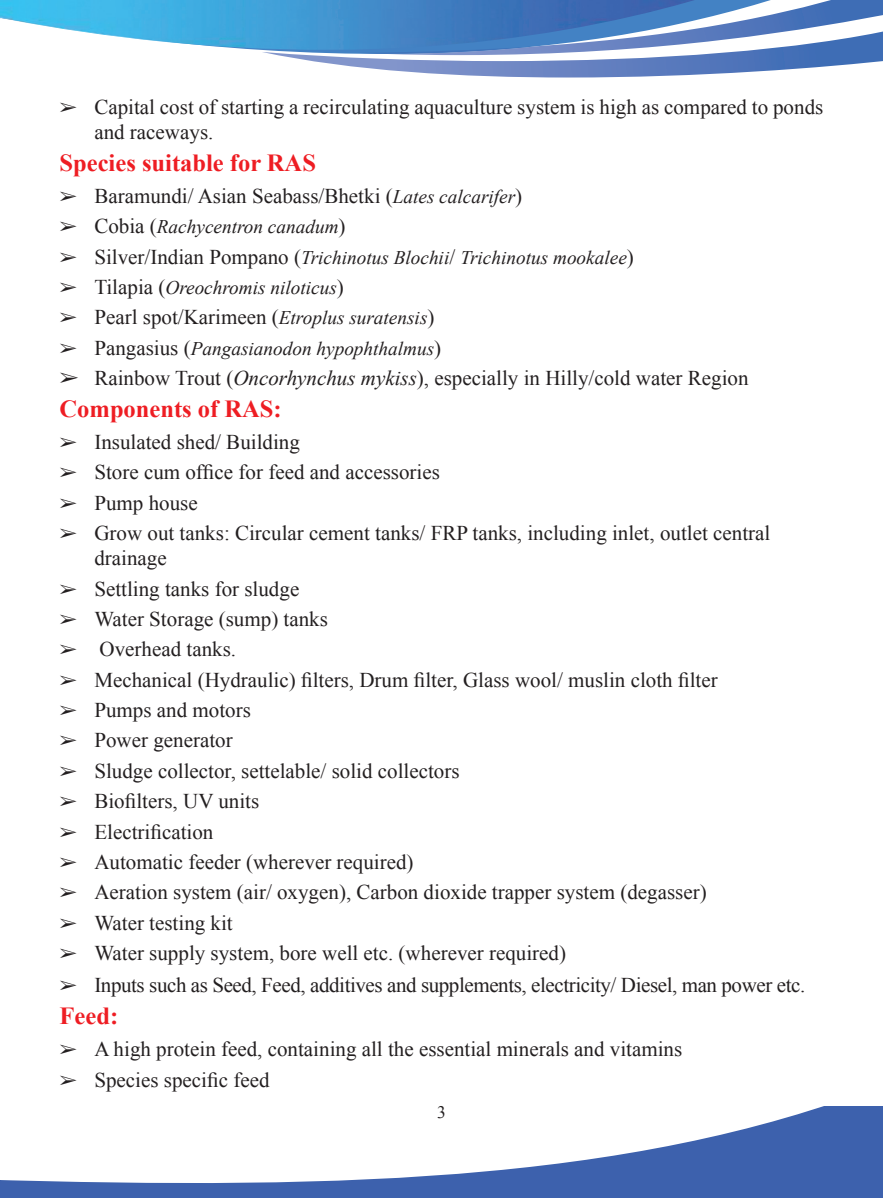
<style>
.page{position:relative;width:883px;height:1198px;background:#fff}
.page>*{position:absolute;margin:0;border:0;box-sizing:border-box;transform-origin:0 0}
.sub{font:700 24.5px "Times New Roman";color:#ee1d23}
.List_Paragraph{font:21px/25.4px "Times New Roman";color:#231f20}
.List_Paragraph-2{font:21px "Times New Roman";letter-spacing:-.02em;color:#231f20}
.List_Paragraph-3{font:italic 19.25px "Times New Roman";color:#231f20}
.t1{font:17.5px "Times New Roman";color:#231f20}
.s1{font-style:italic;font-size:19.25px}
.s2{font-style:normal;font-size:21px}
.s3{font-style:italic}
</style>
<div class="page">
<svg style="left:1px;top:1106px;width:881px;height:91px"></svg>
<svg style="left:1px;top:0;width:614px;height:78px"></svg>
<img style="left:1px;top:18px;width:190px;height:26px">
<svg style="left:261px;top:0;width:621px;height:77px"></svg>
<svg style="left:0;top:1180px;width:1px;height:17px"></svg>
<p class="List_Paragraph" style="left:94px;top:94px;width:730px">Capital cost of starting a recirculating aquaculture system is high as compared to ponds and raceways.</p>
<p class="sub" style="left:60px;top:146px;width:258px">Species suitable for RAS</p>
<p class="List_Paragraph" style="left:94px;top:183px;width:429px">Baramundi/ Asian Seabass/Bhetki (<span class="s1">Lates calcarifer</span>)</p>
<p class="List_Paragraph-3" style="left:94px;top:213px;width:252px"><span class="s2">Cobia (</span>Rachycentron canadum<span class="s2">)</span></p>
<p class="List_Paragraph-3" style="left:94px;top:244px;width:540px"><span class="s2">Silver/Indian Pompano (</span>Trichinotus Blochii<span class="s2">/</span> Trichinotus mookalee<span class="s2">)</span></p>
<p class="List_Paragraph-3" style="left:94px;top:274px;width:251px"><span class="s2">Tilapia (</span>Oreochromis niloticus<span class="s2">)</span></p>
<p class="List_Paragraph" style="left:94px;top:304px;width:341px">Pearl spot/Karimeen (<span class="s1">Etroplus suratensis</span>)</p>
<p class="List_Paragraph-3" style="left:94px;top:335px;width:348px"><span class="s2">Pangasius (</span>Pangasianodon hypophthalmus<span class="s2">)</span></p>
<p class="List_Paragraph" style="left:94px;top:365px;width:655px">Rainbow Trout (<span class="s3">Oncorhynchus mykiss</span>), especially in Hilly/cold water Region</p>
<p class="sub" style="left:60px;top:392px;width:223px">Components of RAS:</p>
<p class="List_Paragraph" style="left:94px;top:428px;width:207px">Insulated shed/ Building</p>
<p class="List_Paragraph" style="left:94px;top:459px;width:347px">Store cum office for feed and accessories</p>
<p class="List_Paragraph" style="left:94px;top:489px;width:105px">Pump house</p>
<p class="List_Paragraph" style="left:94px;top:519px;width:677px">Grow out tanks: Circular cement tanks/ FRP tanks, including inlet, outlet central drainage</p>
<p class="List_Paragraph" style="left:94px;top:575px;width:206px">Settling tanks for sludge</p>
<p class="List_Paragraph" style="left:94px;top:605px;width:235px">Water Storage (sump) tanks</p>
<p class="List_Paragraph" style="left:100px;top:636px;width:138px">Overhead tanks.</p>
<p class="List_Paragraph" style="left:94px;top:666px;width:624px">Mechanical (Hydraulic) filters, Drum filter, Glass wool/ muslin cloth filter</p>
<p class="List_Paragraph" style="left:94px;top:696px;width:158px">Pumps and motors</p>
<p class="List_Paragraph" style="left:94px;top:727px;width:140px">Power generator</p>
<p class="List_Paragraph" style="left:94px;top:757px;width:366px">Sludge collector, settelable/ solid collectors</p>
<p class="List_Paragraph" style="left:94px;top:788px;width:166px">Biofilters, UV units</p>
<p class="List_Paragraph" style="left:94px;top:818px;width:120px">Electrification</p>
<p class="List_Paragraph" style="left:94px;top:848px;width:320px">Automatic feeder (wherever required)</p>
<p class="List_Paragraph" style="left:94px;top:879px;width:613px">Aeration system (air/ oxygen), Carbon dioxide trapper system (degasser)</p>
<p class="List_Paragraph" style="left:94px;top:909px;width:140px">Water testing kit</p>
<p class="List_Paragraph" style="left:94px;top:939px;width:473px">Water supply system, bore well etc. (wherever required)</p>
<p class="List_Paragraph-2" style="left:94px;top:970px;width:712px">Inputs such as Seed, Feed, additives and supplements, electricity/ Diesel, man power etc.</p>
<p class="sub" style="left:60px;top:998px;width:60px">Feed:</p>
<p class="List_Paragraph" style="left:94px;top:1035px;width:589px">A high protein feed, containing all the essential minerals and vitamins</p>
<p class="List_Paragraph" style="left:94px;top:1066px;width:176px">Species specific feed</p>
<p class="t1" style="left:437px;top:1099px;width:10px">3</p>
</div>
